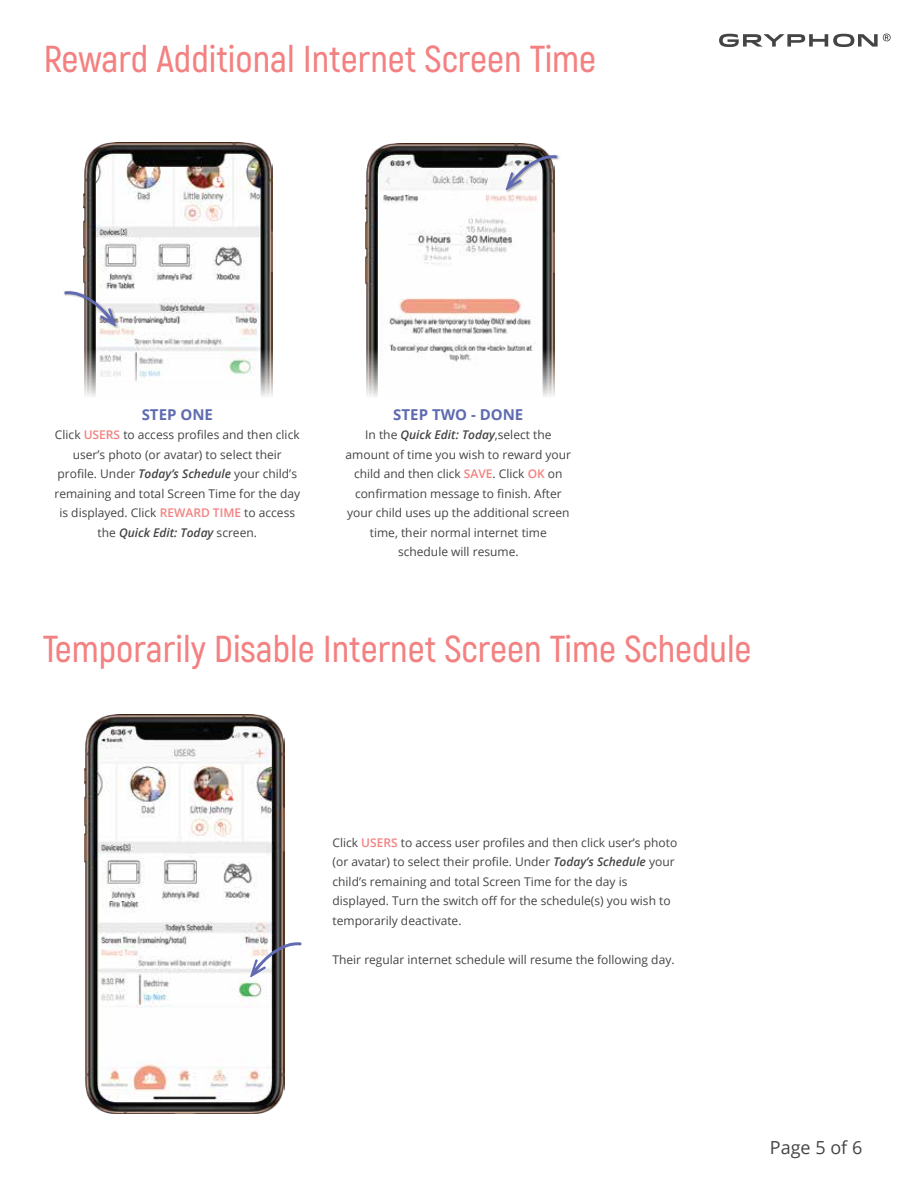
<style>
.page{position:relative;width:918px;height:1188px;background:#fff}
.page>*{position:absolute;margin:0;border:0;box-sizing:border-box;transform-origin:0 0}
.t1{font:600 37.5px "Akrobat";color:#f38181}
.t2{font:18px "Open Sans";color:#444}
.t3{font:700 15px "Open Sans";color:#5f6bb1}
.t4{font:12px/19.5px "Open Sans";color:#444;text-align:center}
.s1{font-weight:600;color:#f38181}
.s2{font-weight:600;font-style:italic}
.s3{font-weight:600;color:#f48082}
</style>
<div class="page">
<img style="left:365px;top:144px;width:189px;height:205px">
<img style="left:504px;top:154px;width:56px;height:40px">
<svg style="left:506px;top:154px;width:51px;height:36px"></svg>
<img style="left:84px;top:143px;width:189px;height:206px">
<img style="left:84px;top:290px;width:35px;height:40px">
<svg style="left:64px;top:290px;width:52px;height:36px"></svg>
<svg style="left:719px;top:33px;width:172px;height:14px"></svg>
<img style="left:85px;top:714px;width:199px;height:400px">
<svg style="left:250px;top:942px;width:52px;height:36px"></svg>
<h1 class="t1" style="left:43px;top:36px;width:554px">Reward Additional Internet Screen Time</h1>
<p class="t3" style="left:142px;top:404px;width:73px">STEP ONE</p>
<p class="t4" style="left:54px;top:425px;width:247px">Click <span class="s1">USERS</span> to access profiles and then click user’s photo (or avatar) to select their profile. Under <span class="s2">Today’s Schedule</span> your child’s remaining and total Screen Time for the day is displayed. Click <span class="s1">REWARD TIME</span> to access the <span class="s2">Quick Edit: Today</span> screen.</p>
<p class="t3" style="left:393px;top:404px;width:132px">STEP TWO - DONE</p>
<p class="t4" style="left:346px;top:425px;width:227px">In the <span class="s2">Quick Edit: Today</span>,select the amount of time you wish to reward your child and then click <span class="s1">SAVE</span>. Click <span class="s3">OK</span> on confirmation message to finish. After your child uses up the additional screen time, their normal internet time schedule will resume.</p>
<h1 class="t1" style="left:42px;top:626px;width:711px">Temporarily Disable Internet Screen Time Schedule</h1>
<p class="t4" style="left:333px;top:832px;width:346px;text-align:left">Click <span class="s1">USERS</span> to access user profiles and then click user’s photo (or avatar) to select their profile. Under <span class="s2">Today’s Schedule</span> your child’s remaining and total Screen Time for the day is displayed. Turn the switch off for the schedule(s) you wish to temporarily deactivate.</p>
<p class="t4" style="left:333px;top:949px;width:344px">Their regular internet schedule will resume the following day.</p>
<h2 class="t2" style="left:770px;top:1135px;width:94px">Page 5 of 6</h2>
</div>
